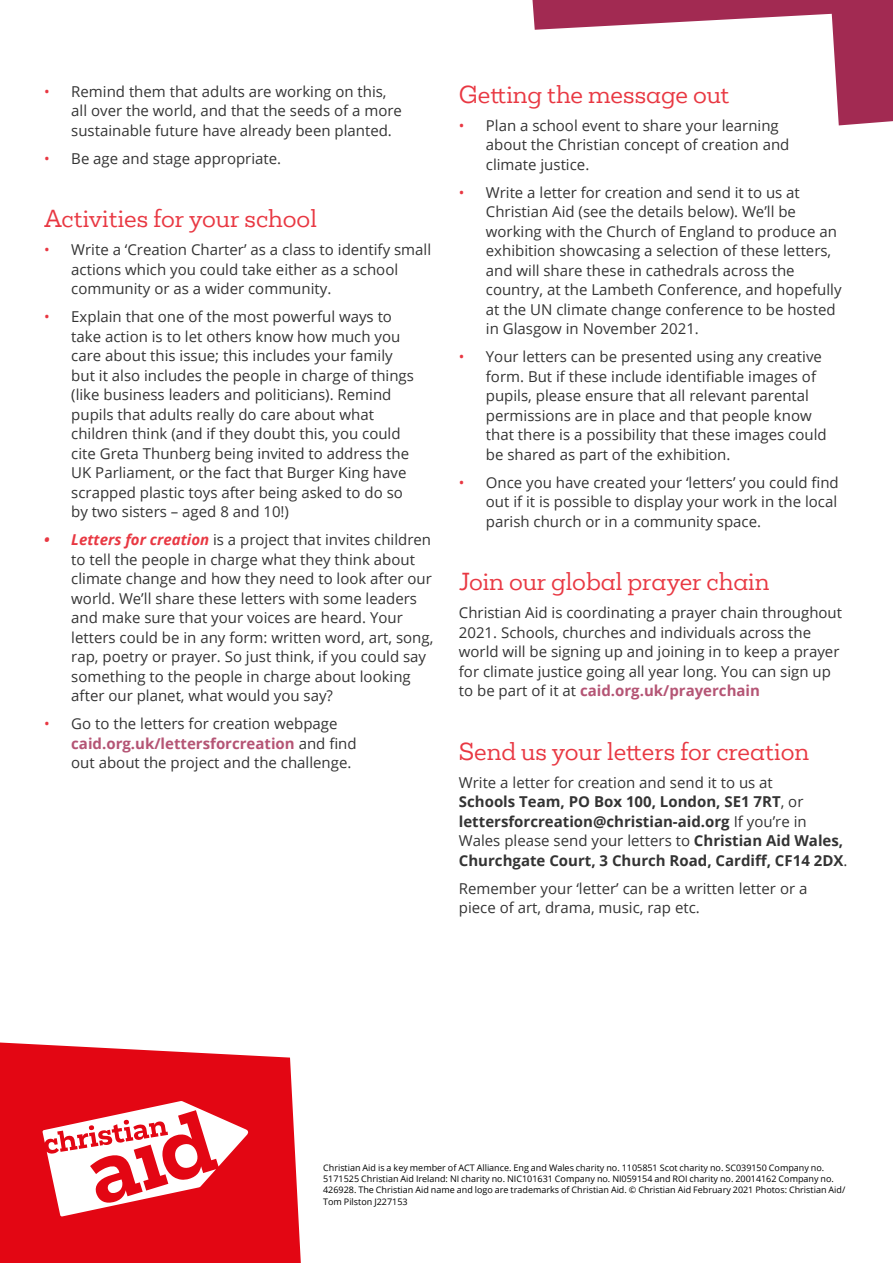
<style>
.page{position:relative;width:893px;height:1263px;background:#fff}
.page>*{position:absolute;margin:0;border:0;box-sizing:border-box;transform-origin:0 0}
.t1{font:22.5px "Mokoko";color:#e30613}
.t2{font:15px/19.5px "Open Sans";color:#000}
.t3{font:700 15px/19.5px "Open Sans";color:#000}
.t4{font:9px/11.2px "Open Sans";color:#000}
.s1{color:#e30613}
.s2{font-weight:700;font-style:italic;color:#e30613}
.s3{font-weight:700;color:#a22a52}
.s4{font-weight:400}
</style>
<div class="page">
<svg style="left:532px;top:0;width:361px;height:125px"></svg>
<svg style="left:0;top:1042px;width:301px;height:221px;background:#e51a26"></svg>
<svg style="left:42px;top:1101px;width:206px;height:115px"></svg>
<p class="t2" style="left:71px;top:81px;width:332px;text-indent:-27px"><span class="s1">•</span> Remind them that adults are working on this, all over the world, and that the seeds of a more sustainable future have already been planted.</p>
<p class="t2" style="left:44px;top:148px;width:238px"><span class="s1">•</span> Be age and stage appropriate.</p>
<h1 class="t1" style="left:44px;top:203px;width:274px">Activities for your school</h1>
<p class="t2" style="left:71px;top:239px;width:361px;text-indent:-27px"><span class="s1">•</span> Write a ‘Creation Charter’ as a class to identify small actions which you could take either as a school community or as a wider community.</p>
<p class="t2" style="left:71px;top:306px;width:344px;text-indent:-27px"><span class="s1">•</span> Explain that one of the most powerful ways to take action is to let others know how much you care about this issue; this includes your family but it also includes the people in charge of things (like business leaders and politicians). Remind pupils that adults really do care about what children think (and if they doubt this, you could cite Greta Thunberg being invited to address the UK Parliament, or the fact that Burger King have scrapped plastic toys after being asked to do so by two sisters – aged 8 and 10!)</p>
<p class="t2" style="left:71px;top:529px;width:364px;text-indent:-27px"><span class="s2">• Letters for creation</span> is a project that invites children to tell the people in charge what they think about climate change and how they need to look after our world. We’ll share these letters with some leaders and make sure that your voices are heard. Your letters could be in any form: written word, art, song, rap, poetry or prayer. So just think, if you could say something to the people in charge about looking after our planet, what would you say?</p>
<p class="t2" style="left:71px;top:713px;width:287px;text-indent:-27px"><span class="s1">•</span> Go to the letters for creation webpage <span class="s3">caid.org.uk/lettersforcreation</span> and find out about the project and the challenge.</p>
<h1 class="t1" style="left:459px;top:79px;width:272px">Getting the message out</h1>
<p class="t2" style="left:486px;top:115px;width:305px;text-indent:-27px"><span class="s1">•</span> Plan a school event to share your learning about the Christian concept of creation and climate justice.</p>
<p class="t2" style="left:486px;top:182px;width:357px;text-indent:-27px"><span class="s1">•</span> Write a letter for creation and send it to us at Christian Aid (see the details below). We’ll be working with the Church of England to produce an exhibition showcasing a selection of these letters, and will share these in cathedrals across the country, at the Lambeth Conference, and hopefully at the UN climate change conference to be hosted in Glasgow in November 2021.</p>
<p class="t2" style="left:486px;top:347px;width:342px;text-indent:-27px"><span class="s1">•</span> Your letters can be presented using any creative form. But if these include identifiable images of pupils, please ensure that all relevant parental permissions are in place and that people know that there is a possibility that these images could be shared as part of the exhibition.</p>
<p class="t2" style="left:486px;top:472px;width:354px;text-align:justify;text-indent:-27px"><span class="s1">•</span> Once you have created your ‘letters’ you could find out if it is possible to display your work in the local parish church or in a community space.</p>
<h1 class="t1" style="left:459px;top:567px;width:312px">Join our global prayer chain</h1>
<p class="t2" style="left:459px;top:603px;width:385px">Christian Aid is coordinating a prayer chain throughout 2021. Schools, churches and individuals across the world will be signing up and joining in to keep a prayer for climate justice going all year long. You can sign up to be part of it at <span class="s3">caid.org.uk/prayerchain</span></p>
<h1 class="t1" style="left:459px;top:736px;width:352px">Send us your letters for creation</h1>
<p class="t3" style="left:459px;top:772px;width:390px"><span class="s4">Write a letter for creation and send it to us at<br></span>Schools Team, PO Box 100, London, SE1 7RT<span class="s4">, or </span>lettersforcreation@christian-aid.org <span class="s4">If you’re in Wales please send your letters to</span> Christian Aid Wales, Churchgate Court, 3 Church Road, Cardiff, CF14 2DX<span class="s4">.</span></p>
<p class="t2" style="left:459px;top:878px;width:350px">Remember your ‘letter’ can be a written letter or a piece of art, drama, music, rap etc.</p>
<p class="t4" style="left:323px;top:1162px;width:524px">Christian Aid is a key member of ACT Alliance. Eng and Wales charity no. 1105851 Scot charity no. SC039150 Company no.<br>5171525 Christian Aid Ireland: NI charity no. NIC101631 Company no. NI059154 and ROI charity no. 20014162 Company no.<br>426928. The Christian Aid name and logo are trademarks of Christian Aid. © Christian Aid February 2021 Photos: Christian Aid/ Tom Pilston J227153</p>
</div>
